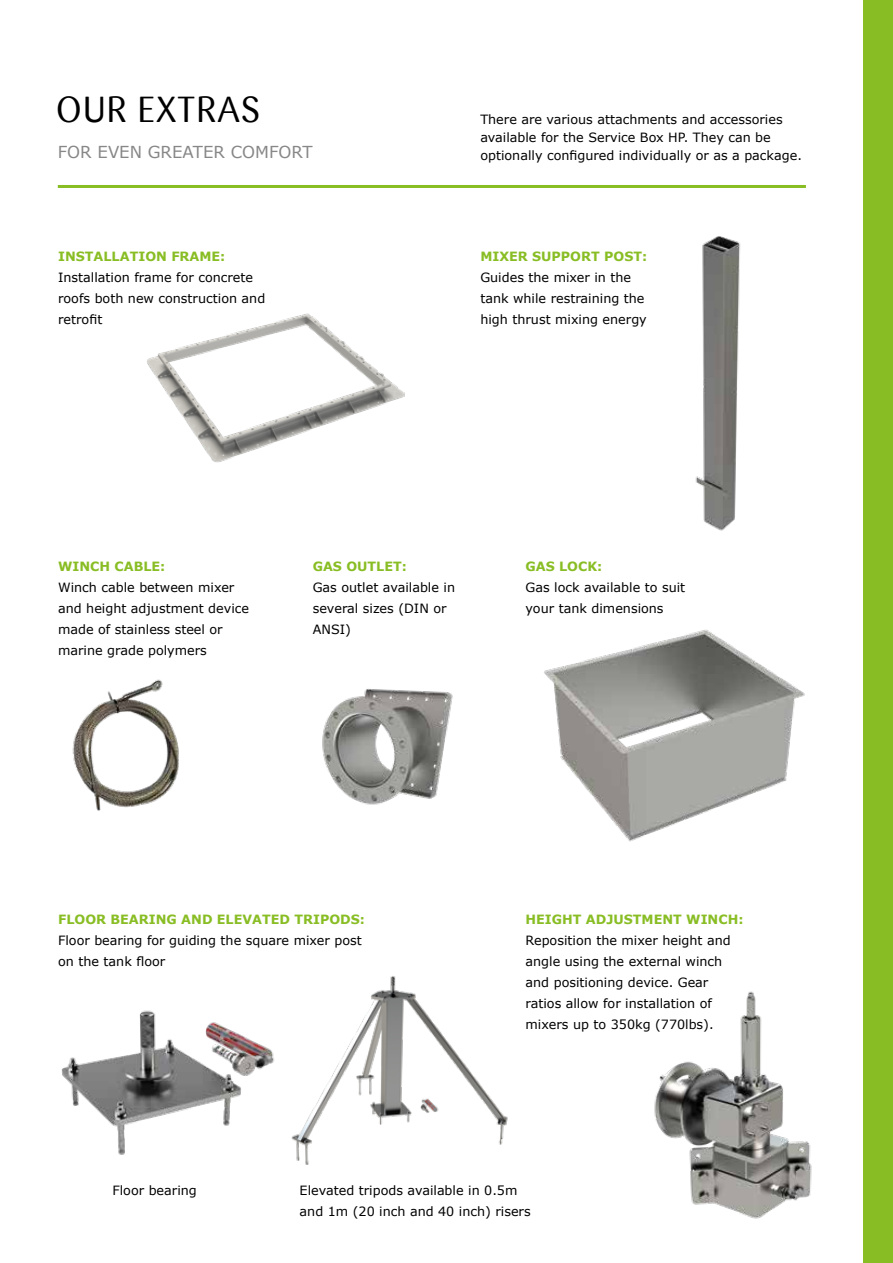
<style>
.page{position:relative;width:893px;height:1263px;background:#fff}
.page>*{position:absolute;margin:0;border:0;box-sizing:border-box;transform-origin:0 0}
.t1{font:36px "Sari";letter-spacing:.015em;color:#000}
.t2{font:16.5px "Verdana";color:#878787}
.t3{font:12.75px/21px "Verdana";color:#000}
.t4{font:700 12.75px "Verdana";color:#89bd24}
</style>
<div class="page">
<img style="left:147px;top:313px;width:258px;height:150px">
<img style="left:61px;top:1010px;width:214px;height:145px">
<img style="left:291px;top:976px;width:217px;height:188px">
<img style="left:72px;top:679px;width:107px;height:132px">
<div style="left:863px;top:0;width:30px;height:1263px;background:#89bd24"></div>
<hr style="left:58px;top:185px;width:748px;height:3px;background:#89bd24">
<img style="left:654px;top:991px;width:158px;height:228px">
<img style="left:322px;top:688px;width:131px;height:117px">
<img style="left:544px;top:629px;width:261px;height:213px">
<img style="left:695px;top:236px;width:46px;height:295px">
<h1 class="t1" style="left:56px;top:89px;width:206px">OUR EXTRAS</h1>
<p class="t2" style="left:58px;top:141px;width:256px">FOR EVEN GREATER COMFORT</p>
<p class="t4" style="left:58px;top:247px;width:169px">INSTALLATION FRAME:</p>
<p class="t3" style="left:58px;top:267px;width:209px">Installation frame for concrete roofs both new construction and retrofit</p>
<p class="t3" style="left:480px;top:111px;width:323px;line-height:18px">There are various attachments and accessories available for the Service Box HP. They can be optionally configured individually or as a package.</p>
<p class="t4" style="left:480px;top:247px;width:168px">MIXER SUPPORT POST:</p>
<p class="t3" style="left:480px;top:267px;width:168px">Guides the mixer in the tank while restraining the high thrust mixing energy</p>
<p class="t4" style="left:58px;top:557px;width:109px">WINCH CABLE:</p>
<p class="t3" style="left:58px;top:576px;width:192px">Winch cable between mixer and height adjustment device made of stainless steel or marine grade polymers</p>
<p class="t4" style="left:313px;top:557px;width:96px">GAS OUTLET:</p>
<p class="t3" style="left:313px;top:576px;width:144px">Gas outlet available in several sizes (DIN or<br>ANSI)</p>
<p class="t4" style="left:526px;top:557px;width:78px">GAS LOCK:</p>
<p class="t3" style="left:526px;top:576px;width:161px">Gas lock available to suit your tank dimensions</p>
<p class="t4" style="left:58px;top:910px;width:308px">FLOOR BEARING AND ELEVATED TRIPODS:</p>
<p class="t3" style="left:58px;top:929px;width:305px">Floor bearing for guiding the square mixer post on the tank floor</p>
<p class="t4" style="left:526px;top:910px;width:219px">HEIGHT ADJUSTMENT WINCH:</p>
<p class="t3" style="left:526px;top:929px;width:207px">Reposition the mixer height and angle using the external winch and positioning device. Gear ratios allow for installation of mixers up to 350kg (770lbs).</p>
<p class="t3" style="left:112px;top:1180px;width:86px">Floor bearing</p>
<p class="t3" style="left:300px;top:1180px;width:233px">Elevated tripods available in 0.5m and 1m (20 inch and 40 inch) risers</p>
</div>
